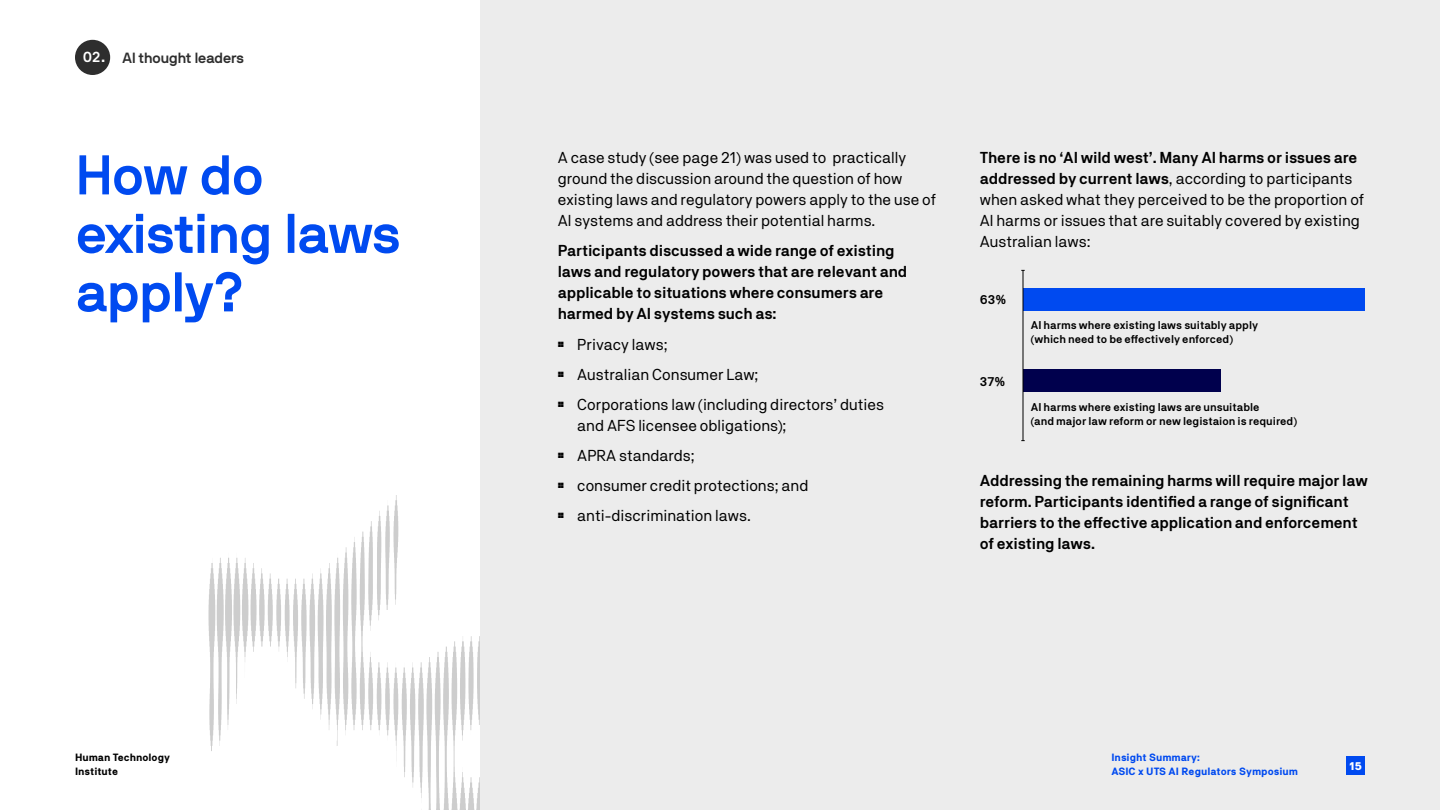
<style>
.page{position:relative;width:1440px;height:810px;background:#fff}
.page>*{position:absolute;margin:0;border:0;box-sizing:border-box;transform-origin:0 0}
.Heading_1a{font:700 55.5px/58.5px "NB International Pro";color:#004af0}
.Body_text_2{font:15.75px/21px "NB Akademie";color:#000}
.Body_text_2-2{font:600 15.75px/21px "NB Akademie";letter-spacing:-.01em;color:#000}
.Heading_1a-2{font:700 14.7px "NB International Pro";color:#2e2e2e}
.Heading_1a-3{font:700 14.7px "NB International Pro";color:#fff}
.Body_text_2-3{font:600 12.75px "NB Akademie";color:#000}
.Body_text_2-4{font:600 11.25px/14.2px "NB Akademie";color:#000}
.t1{font:900 11.25px "NB Akademie";color:#fff}
.t2{font:800 10.5px/13.5px "NB Akademie";color:#004af0}
.t3{font:800 10.5px/13.5px "NB Akademie";color:#000}
.s1{font-weight:600}
</style>
<div class="page">
<div style="left:480px;top:0;width:960px;height:810px;background:#ececec"></div>
<div style="left:75px;top:40px;width:35px;height:35px;background:#2e2e2e;border-radius:50%"></div>
<svg style="left:208px;top:495px;width:272px;height:315px"></svg>
<div style="left:1023px;top:288px;width:342px;height:22px;background:#004af0"></div>
<div style="left:1023px;top:369px;width:198px;height:23px;background:#00004d"></div>
<hr style="left:1023px;top:270px;width:1px;height:171px;background:#000">
<div style="left:1347px;top:756px;width:18px;height:19px;background:#004af0"></div>
<p class="Heading_1a-3" style="left:83px;top:49px;width:24px">02.</p>
<p class="Heading_1a-2" style="left:123px;top:49px;width:123px">AI thought leaders</p>
<p class="Heading_1a" style="left:76px;top:145px;width:326px">How do existing laws apply?</p>
<p class="Body_text_2" style="left:558px;top:146px;width:380px">A case study (see page 21) was used to practically ground the discussion around the question of how existing laws and regulatory powers apply to the use of AI systems and address their potential harms.</p>
<p class="Body_text_2-2" style="left:558px;top:240px;width:351px">Participants discussed a wide range of existing laws and regulatory powers that are relevant and applicable to situations where consumers are harmed by AI systems such as:</p>
<p class="Body_text_2" style="left:558px;top:334px;width:111px"><sup>₣</sup> Privacy laws;</p>
<p class="Body_text_2" style="left:558px;top:364px;width:202px"><sup>₣</sup> Australian Consumer Law;</p>
<p class="Body_text_2" style="left:577px;top:394px;width:308px;text-indent:-20px"><sup>₣</sup> Corporations law (including directors’ duties and AFS licensee obligations);</p>
<p class="Body_text_2" style="left:558px;top:445px;width:138px"><sup>₣</sup> APRA standards;</p>
<p class="Body_text_2" style="left:558px;top:475px;width:252px"><sup>₣</sup> consumer credit protections; and</p>
<p class="Body_text_2" style="left:558px;top:505px;width:195px"><sup>₣</sup> anti-discrimination laws.</p>
<p class="Body_text_2" style="left:980px;top:146px;width:386px"><span class="s1">There is no ‘AI wild west’. Many AI harms or issues are addressed by current laws</span>, according to participants when asked what they perceived to be the proportion of AI harms or issues that are suitably covered by existing Australian laws:</p>
<p class="Body_text_2-3" style="left:980px;top:292px;width:28px">63%</p>
<p class="Body_text_2-3" style="left:980px;top:374px;width:27px">37%</p>
<p class="Body_text_2-4" style="left:1031px;top:317px;width:229px">AI harms where existing laws suitably apply (which need to be effectively enforced)</p>
<p class="Body_text_2-4" style="left:1031px;top:400px;width:268px">AI harms where existing laws are unsuitable<br>(and major law reform or new legistaion is required)</p>
<p class="Body_text_2-2" style="left:980px;top:470px;width:390px">Addressing the remaining harms will require major law reform. Participants identified a range of significant barriers to the effective application and enforcement of existing laws.</p>
<p class="t3" style="left:75px;top:751px;width:97px">Human Technology<br>Institute</p>
<p class="t2" style="left:1112px;top:751px;width:188px">Insight Summary:<br>ASIC x UTS AI Regulators Symposium</p>
<p class="t1" style="left:1350px;top:759px;width:14px">15</p>
</div>
